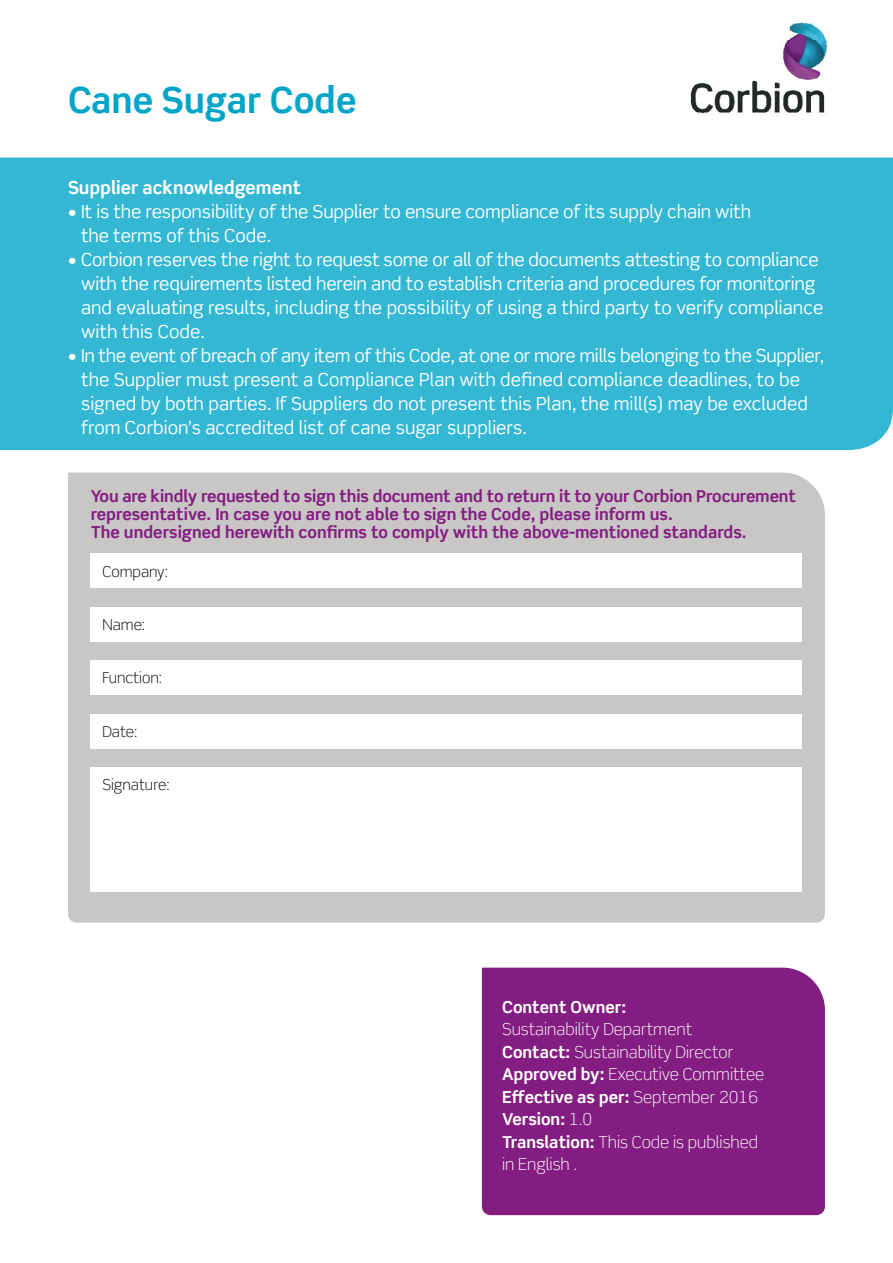
<style>
.page{position:relative;width:893px;height:1263px;background:#fff}
.page>*{position:absolute;margin:0;border:0;box-sizing:border-box;transform-origin:0 0}
.t1{font:700 36px "Scene Std";color:#00a5c8}
.t2{font:18px/24px "Scene Std";letter-spacing:-.01em;color:#fff}
.t3{font:700 18px "Scene Std";color:#fff}
.t4{font:700 16.5px/18px "Scene Std";color:#831d81}
.t5{font:300 16.5px/22.5px "Scene Std";color:#fff}
.t6{font:700 16.5px "Scene Std";color:#fff}
.t7{font:300 15px "Scene Std";color:#000}
.s1{font-weight:700}
</style>
<div class="page">
<div style="left:68px;top:473px;width:757px;height:450px;background:#c9c6c6"></div>
<div style="left:91px;top:767px;width:711px;height:125px;background:#fff"></div>
<img style="left:690px;top:20px;width:138px;height:94px">
<div style="left:0;top:158px;width:893px;height:292px;background:#33b7d3"></div>
<div style="left:91px;top:554px;width:711px;height:34px;background:#fff"></div>
<div style="left:91px;top:607px;width:711px;height:34px;background:#fff"></div>
<div style="left:91px;top:714px;width:711px;height:34px;background:#fff"></div>
<div style="left:91px;top:660px;width:711px;height:34px;background:#fff"></div>
<div style="left:482px;top:968px;width:343px;height:247px;background:#831d81"></div>
<h1 class="t1" style="left:68px;top:77px;width:290px">Cane Sugar Code</h1>
<p class="t3" style="left:68px;top:176px;width:234px">Supplier acknowledgement</p>
<p class="t2" style="left:81px;top:199px;width:672px;text-indent:-13px">• It is the responsibility of the Supplier to ensure compliance of its supply chain with the terms of this Code.</p>
<p class="t2" style="left:81px;top:247px;width:744px;text-indent:-13px">• Corbion reserves the right to request some or all of the documents attesting to compliance with the requirements listed herein and to establish criteria and procedures for monitoring and evaluating results, including the possibility of using a third party to verify compliance with this Code.</p>
<p class="t2" style="left:81px;top:343px;width:745px;text-indent:-13px">• In the event of breach of any item of this Code, at one or more mills belonging to the Supplier, the Supplier must present a Compliance Plan with defined compliance deadlines, to be signed by both parties. If Suppliers do not present this Plan, the mill(s) may be excluded from Corbion’s accredited list of cane sugar suppliers.</p>
<p class="t4" style="left:91px;top:486px;width:707px">You are kindly requested to sign this document and to return it to your Corbion Procurement representative. In case you are not able to sign the Code, please inform us.<br>The undersigned herewith confirms to comply with the above-mentioned standards.</p>
<p class="t7" style="left:102px;top:562px;width:67px">Company:</p>
<p class="t7" style="left:102px;top:615px;width:44px">Name:</p>
<p class="t7" style="left:102px;top:669px;width:61px">Function:</p>
<p class="t7" style="left:102px;top:723px;width:37px">Date:</p>
<p class="t7" style="left:102px;top:776px;width:69px">Signature:</p>
<p class="t6" style="left:502px;top:996px;width:126px">Content Owner:</p>
<p class="t5" style="left:502px;top:1018px;width:264px">Sustainability Department<br><span class="s1">Contact:</span> Sustainability Director<br><span class="s1">Approved by:</span> Executive Committee<br><span class="s1">Effective as per:</span> September 2016<br><span class="s1">Version:</span> 1.0<br><span class="s1">Translation:</span> This Code is published in English .</p>
</div>
